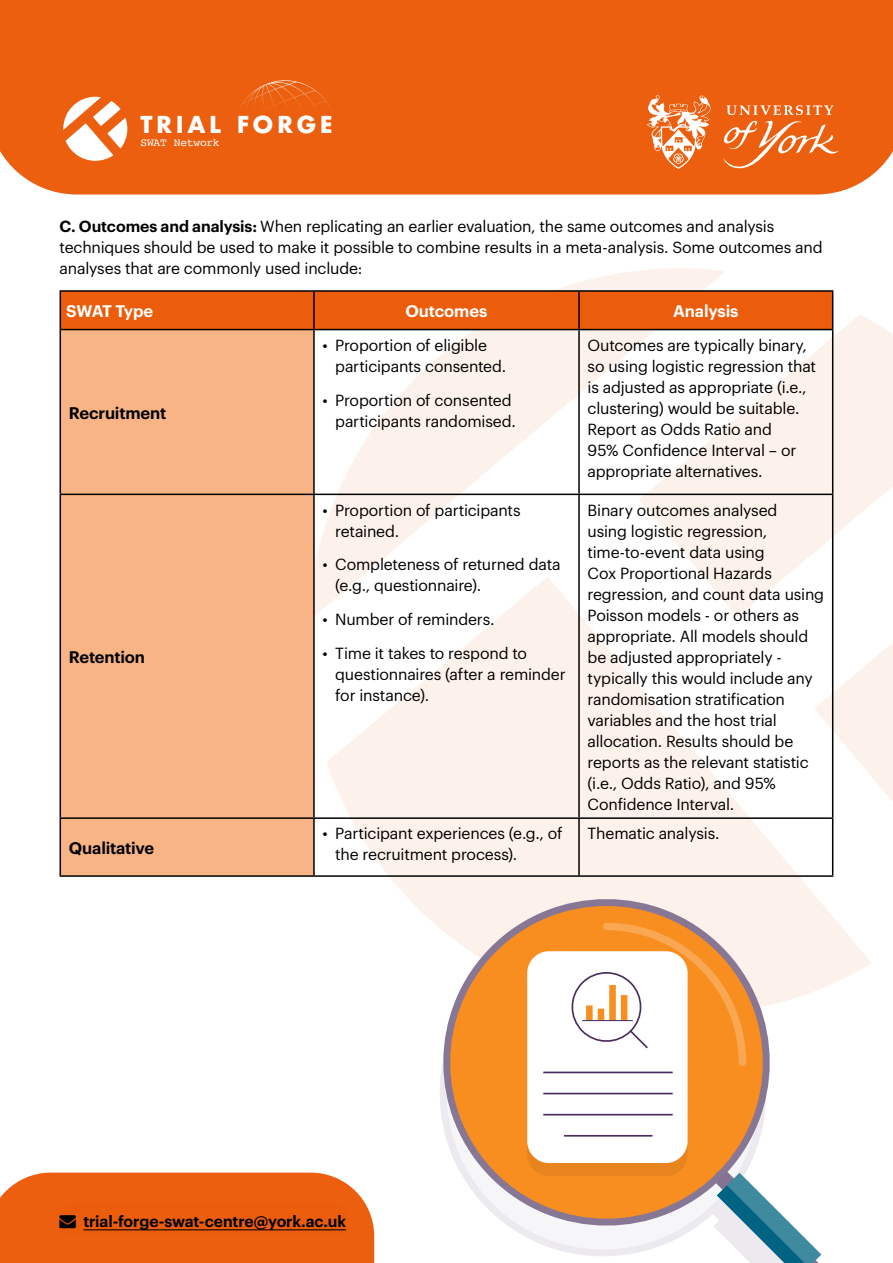
<style>
.page{position:relative;width:893px;height:1263px;background:#fff}
.page>*{position:absolute;margin:0;border:0;box-sizing:border-box;transform-origin:0 0}
.t1{font:700 22.65px "Futura";letter-spacing:.155em;color:#fff}
.t2{font:600 16.5px "Graphik";letter-spacing:-.015em;color:#000}
.t3{font:600 16.5px "Graphik";letter-spacing:-.01em;color:#fff}
.t4{font:600 16.5px "Graphik";letter-spacing:-.035em;color:#fff}
.t5{font:15.75px/21px "Graphik";letter-spacing:-.01em;color:#000}
.t6{font:600 15.75px "Graphik";letter-spacing:-.01em;color:#000}
.t7{font:11.25px "Courier";letter-spacing:-.02em;color:#fff}
.s1{font-weight:600}
</style>
<div class="page">
<svg style="left:726px;top:314px;width:167px;height:262px;fill:#fdf2eb"></svg>
<svg style="left:315px;top:268px;width:411px;height:347px"></svg>
<svg style="left:814px;top:523px;width:79px;height:279px"></svg>
<svg style="left:326px;top:576px;width:546px;height:426px;fill:#fdf2eb"></svg>
<div style="left:0;top:0;width:893px;height:194px;background:#eb5f0f"></div>
<svg style="left:723px;top:105px;width:116px;height:63px;background:#ee7a38"></svg>
<svg style="left:647px;top:95px;width:63px;height:74px"></svg>
<svg style="left:63px;top:97px;width:64px;height:64px"></svg>
<div style="left:234px;top:80px;width:102px;height:103px;background:#eb5f0f"></div>
<div style="left:61px;top:292px;width:771px;height:37px;background:#eb5d0b"></div>
<div style="left:61px;top:330px;width:252px;height:545px;background:#f8b485"></div>
<hr style="left:60px;top:290px;width:254px;height:2px;background:#000">
<hr style="left:60px;top:292px;width:1px;height:37px;background:#000">
<hr style="left:314px;top:290px;width:265px;height:2px;background:#000">
<hr style="left:313px;top:292px;width:2px;height:37px;background:#000">
<hr style="left:579px;top:290px;width:254px;height:2px;background:#000">
<hr style="left:578px;top:292px;width:2px;height:37px;background:#000">
<hr style="left:832px;top:292px;width:1px;height:37px;background:#000">
<hr style="left:60px;top:329px;width:254px;height:1px;background:#000">
<hr style="left:60px;top:330px;width:1px;height:164px;background:#000">
<hr style="left:314px;top:329px;width:265px;height:1px;background:#000">
<hr style="left:313px;top:330px;width:2px;height:164px;background:#000">
<hr style="left:579px;top:329px;width:254px;height:1px;background:#000">
<hr style="left:578px;top:330px;width:2px;height:164px;background:#000">
<hr style="left:832px;top:330px;width:1px;height:164px;background:#000">
<hr style="left:60px;top:494px;width:254px;height:1px;background:#000">
<hr style="left:60px;top:495px;width:1px;height:322px;background:#000">
<hr style="left:314px;top:494px;width:265px;height:1px;background:#000">
<hr style="left:313px;top:495px;width:2px;height:322px;background:#000">
<hr style="left:579px;top:494px;width:254px;height:1px;background:#000">
<hr style="left:578px;top:495px;width:2px;height:322px;background:#000">
<hr style="left:832px;top:495px;width:1px;height:322px;background:#000">
<hr style="left:60px;top:817px;width:254px;height:2px;background:#000">
<hr style="left:60px;top:819px;width:1px;height:56px;background:#000">
<hr style="left:314px;top:817px;width:265px;height:2px;background:#000">
<hr style="left:313px;top:819px;width:2px;height:56px;background:#000">
<hr style="left:579px;top:817px;width:254px;height:2px;background:#000">
<hr style="left:578px;top:819px;width:2px;height:56px;background:#000">
<hr style="left:832px;top:819px;width:1px;height:56px;background:#000">
<hr style="left:60px;top:875px;width:254px;height:2px;background:#000">
<hr style="left:314px;top:875px;width:265px;height:2px;background:#000">
<hr style="left:579px;top:875px;width:254px;height:2px;background:#000">
<div style="left:0;top:1172px;width:374px;height:91px;background:#eb5f0f"></div>
<div style="left:60px;top:1205px;width:286px;height:29px;background:#eb5d0b;border-radius:9px"></div>
<hr style="left:83px;top:1229px;width:263px;height:1px;background:#000">
<svg style="left:550px;top:1247px;width:106px;height:9px"></svg>
<svg style="left:440px;top:899px;width:342px;height:348px"></svg>
<svg style="left:700px;top:1155px;width:122px;height:108px"></svg>
<div style="left:527px;top:964px;width:161px;height:212px;background:#e7841d;border-radius:22px"></div>
<div style="left:527px;top:951px;width:161px;height:212px;background:#fff;border-radius:22px"></div>
<svg style="left:567px;top:923px;width:179px;height:143px"></svg>
<hr style="left:543px;top:1093px;width:130px;height:1px;background:#482c5c">
<hr style="left:543px;top:1071px;width:130px;height:2px;background:#482c5c">
<hr style="left:543px;top:1114px;width:130px;height:1px;background:#482c5c">
<hr style="left:564px;top:1135px;width:88px;height:1px;background:#482c5c">
<h1 class="t1" style="left:140px;top:108px;width:194px">TRIAL FORGE</h1>
<p class="t7" style="left:140px;top:134px;width:81px">SWAT Network</p>
<p class="t5" style="left:60px;top:214px;width:765px"><span class="s1">C. Outcomes and analysis:</span> When replicating an earlier evaluation, the same outcomes and analysis techniques should be used to make it possible to combine results in a meta-analysis. Some outcomes and analyses that are commonly used include:</p>
<p class="t4" style="left:66px;top:298px;width:88px">SWAT Type</p>
<p class="t3" style="left:406px;top:298px;width:83px">Outcomes</p>
<p class="t3" style="left:673px;top:298px;width:67px">Analysis</p>
<p class="t2" style="left:69px;top:400px;width:99px">Recruitment</p>
<p class="t2" style="left:69px;top:644px;width:78px">Retention</p>
<p class="t2" style="left:69px;top:835px;width:87px">Qualitative</p>
<p class="t5" style="left:335px;top:333px;width:173px;text-indent:-13px">• Proportion of eligible participants consented.</p>
<p class="t5" style="left:322px;top:388px;width:195px;text-align:right">• Proportion of consented participants randomised.</p>
<p class="t5" style="left:335px;top:498px;width:187px;text-indent:-13px">• Proportion of participants retained.</p>
<p class="t5" style="left:335px;top:553px;width:227px;text-indent:-13px">• Completeness of returned data (e.g., questionnaire).</p>
<p class="t5" style="left:322px;top:608px;width:174px">• Number of reminders.</p>
<p class="t5" style="left:335px;top:641px;width:232px;text-indent:-13px">• Time it takes to respond to questionnaires (after a reminder for instance).</p>
<p class="t5" style="left:587px;top:333px;width:230px">Outcomes are typically binary, so using logistic regression that is adjusted as appropriate (i.e., clustering) would be suitable.<br>Report as Odds Ratio and<br>95% Confidence Interval – or appropriate alternatives.</p>
<p class="t5" style="left:587px;top:498px;width:238px">Binary outcomes analysed<br>using logistic regression, time-to-event data using<br>Cox Proportional Hazards regression, and count data using<br>Poisson models - or others as appropriate. All models should be adjusted appropriately - typically this would include any randomisation stratification variables and the host trial allocation. Results should be reports as the relevant statistic (i.e., Odds Ratio), and 95%<br>Confidence Interval.</p>
<p class="t5" style="left:335px;top:822px;width:229px;text-indent:-13px">• Participant experiences (e.g., of the recruitment process).</p>
<p class="t5" style="left:587px;top:822px;width:134px">Thematic analysis.</p>
<p class="t6" style="left:60px;top:1209px;width:288px">→ trial-forge-swat-centre@york.ac.uk</p>
</div>
